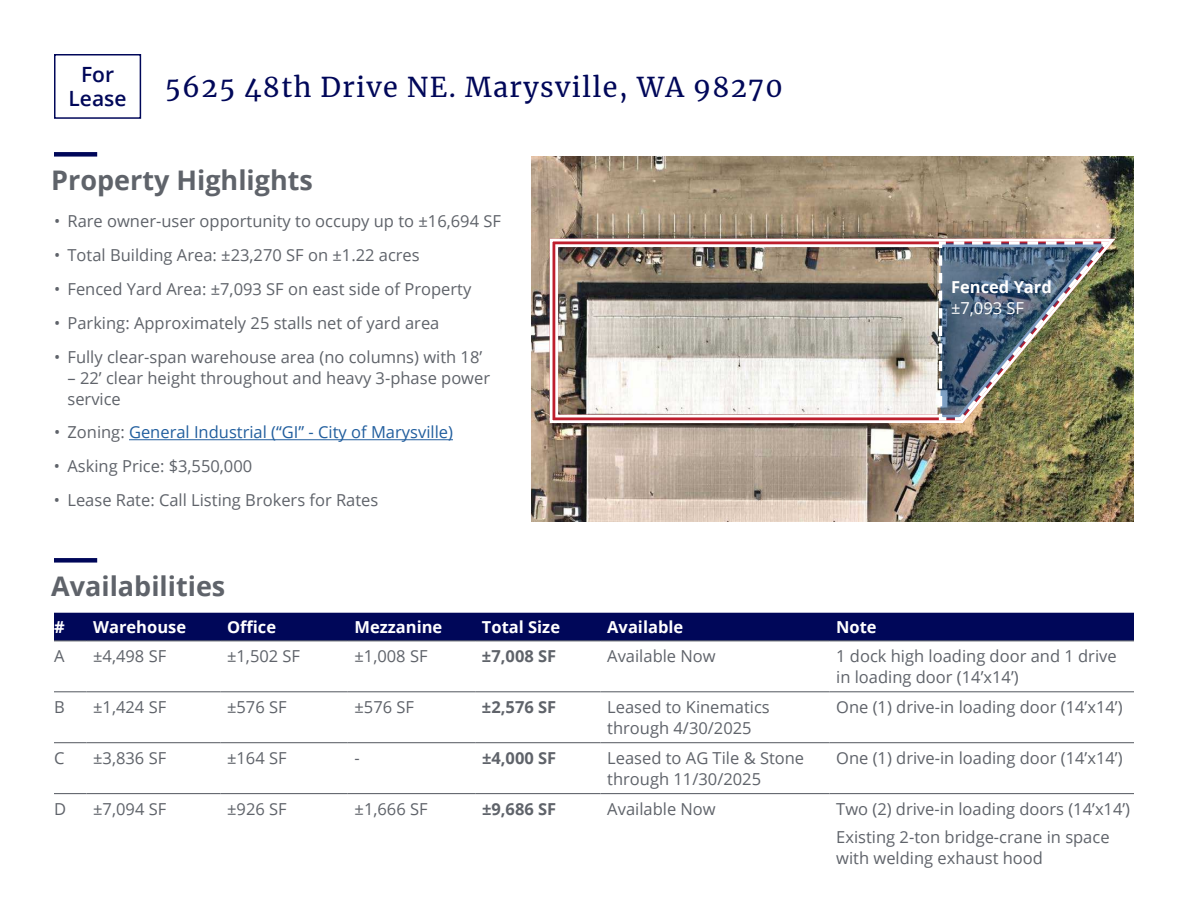
<style>
.page{position:relative;width:1188px;height:918px;background:#fff}
.page>*{position:absolute;margin:0;border:0;box-sizing:border-box;transform-origin:0 0}
.t1{font:27px "Merriweather";letter-spacing:.05em;color:#000759}
.t2{font:700 27px "Open Sans";color:#5f636a}
.t3{font:600 21px/24px "Open Sans";color:#000759;text-align:center}
.t4{font:16.5px/21px "Open Sans";color:#5f636a}
.t5{font:700 16.5px "Open Sans";color:#fff}
.t6{font:16.5px "Open Sans";color:#215e9e}
.t7{font:700 16.5px "Open Sans";color:#5f636a}
.t8{font:16.5px "Open Sans";color:#fff}
.s1{color:#5f636a}
</style>
<div class="page">
<div style="left:54px;top:54px;width:87px;height:65px;border:2px solid #000759"></div>
<hr style="left:129px;top:439px;width:324px;height:1px;background:#215e9e">
<div style="left:54px;top:152px;width:43px;height:5px;background:#000759"></div>
<img style="left:531px;top:157px;width:603px;height:365px">
<div style="left:54px;top:558px;width:43px;height:5px;background:#000759"></div>
<div style="left:54px;top:613px;width:1080px;height:27px;background:#000759"></div>
<hr style="left:54px;top:640px;width:32px;height:1px;background:#5f636a">
<hr style="left:86px;top:640px;width:134px;height:1px;background:#5f636a">
<hr style="left:220px;top:640px;width:128px;height:1px;background:#5f636a">
<hr style="left:348px;top:640px;width:127px;height:1px;background:#5f636a">
<hr style="left:475px;top:640px;width:125px;height:1px;background:#5f636a">
<hr style="left:600px;top:640px;width:229px;height:1px;background:#5f636a">
<hr style="left:829px;top:640px;width:305px;height:1px;background:#5f636a">
<hr style="left:54px;top:691px;width:32px;height:1px;background:#5f636a">
<hr style="left:86px;top:691px;width:134px;height:1px;background:#5f636a">
<hr style="left:220px;top:691px;width:128px;height:1px;background:#5f636a">
<hr style="left:348px;top:691px;width:127px;height:1px;background:#5f636a">
<hr style="left:475px;top:691px;width:125px;height:1px;background:#5f636a">
<hr style="left:600px;top:691px;width:229px;height:1px;background:#5f636a">
<hr style="left:829px;top:691px;width:305px;height:1px;background:#5f636a">
<hr style="left:54px;top:742px;width:32px;height:1px;background:#5f636a">
<hr style="left:86px;top:742px;width:134px;height:1px;background:#5f636a">
<hr style="left:220px;top:742px;width:128px;height:1px;background:#5f636a">
<hr style="left:348px;top:742px;width:127px;height:1px;background:#5f636a">
<hr style="left:475px;top:742px;width:125px;height:1px;background:#5f636a">
<hr style="left:600px;top:742px;width:229px;height:1px;background:#5f636a">
<hr style="left:829px;top:742px;width:305px;height:1px;background:#5f636a">
<hr style="left:54px;top:793px;width:32px;height:1px;background:#5f636a">
<hr style="left:86px;top:793px;width:134px;height:1px;background:#5f636a">
<hr style="left:220px;top:793px;width:128px;height:1px;background:#5f636a">
<hr style="left:348px;top:793px;width:127px;height:1px;background:#5f636a">
<hr style="left:475px;top:793px;width:125px;height:1px;background:#5f636a">
<hr style="left:600px;top:793px;width:229px;height:1px;background:#5f636a">
<hr style="left:829px;top:793px;width:305px;height:1px;background:#5f636a">
<img style="left:546px;top:234px;width:579px;height:193px">
<img style="left:548px;top:236px;width:571px;height:188px">
<svg style="left:554px;top:243px;width:383px;height:176px"></svg>
<img style="left:937px;top:240px;width:177px;height:182px">
<p class="t3" style="left:69px;top:62px;width:59px">For<br>Lease</p>
<h1 class="t1" style="left:165px;top:69px;width:619px">5625 48th Drive NE. Marysville, WA 98270</h1>
<h1 class="t2" style="left:51px;top:161px;width:263px">Property Highlights</h1>
<p class="t4" style="left:54px;top:210px;width:449px">• Rare owner-user opportunity to occupy up to ±16,694 SF</p>
<p class="t4" style="left:54px;top:244px;width:367px">• Total Building Area: ±23,270 SF on ±1.22 acres</p>
<p class="t4" style="left:54px;top:278px;width:419px">• Fenced Yard Area: ±7,093 SF on east side of Property</p>
<p class="t4" style="left:54px;top:312px;width:387px">• Parking: Approximately 25 stalls net of yard area</p>
<p class="t4" style="left:54px;top:346px;width:430px">• Fully clear-span warehouse area (no columns) with 18’</p>
<p class="t4" style="left:67px;top:367px;width:424px">– 22’ clear height throughout and heavy 3-phase power service</p>
<p class="t6" style="left:54px;top:421px;width:401px"><span class="s1">• Zoning:</span> General Industrial (“GI” - City of Marysville)</p>
<p class="t4" style="left:54px;top:456px;width:200px">• Asking Price: $3,550,000</p>
<p class="t4" style="left:54px;top:490px;width:326px">• Lease Rate: Call Listing Brokers for Rates</p>
<p class="t5" style="left:951px;top:276px;width:102px">Fenced Yard</p>
<p class="t8" style="left:951px;top:297px;width:75px">±7,093 SF</p>
<h1 class="t2" style="left:51px;top:567px;width:176px">Availabilities</h1>
<p class="t5" style="left:54px;top:615px;width:12px">#</p>
<p class="t5" style="left:93px;top:615px;width:95px">Warehouse</p>
<p class="t5" style="left:227px;top:615px;width:51px">Office</p>
<p class="t5" style="left:355px;top:615px;width:89px">Mezzanine</p>
<p class="t5" style="left:482px;top:615px;width:80px">Total Size</p>
<p class="t5" style="left:607px;top:615px;width:77px">Available</p>
<p class="t5" style="left:836px;top:615px;width:42px">Note</p>
<p class="t4" style="left:54px;top:645px;width:12px">A</p>
<p class="t4" style="left:93px;top:645px;width:75px">±4,498 SF</p>
<p class="t4" style="left:227px;top:645px;width:75px">±1,502 SF</p>
<p class="t4" style="left:355px;top:645px;width:75px">±1,008 SF</p>
<p class="t7" style="left:482px;top:645px;width:76px">±7,008 SF</p>
<p class="t4" style="left:607px;top:645px;width:110px">Available Now</p>
<p class="t4" style="left:836px;top:645px;width:282px">1 dock high loading door and 1 drive in loading door (14’x14’)</p>
<p class="t4" style="left:54px;top:696px;width:12px">B</p>
<p class="t4" style="left:93px;top:696px;width:75px">±1,424 SF</p>
<p class="t4" style="left:227px;top:696px;width:61px">±576 SF</p>
<p class="t4" style="left:355px;top:696px;width:61px">±576 SF</p>
<p class="t7" style="left:482px;top:695px;width:76px">±2,576 SF</p>
<p class="t4" style="left:607px;top:696px;width:164px">Leased to Kinematics through 4/30/2025</p>
<p class="t4" style="left:836px;top:696px;width:288px">One (1) drive-in loading door (14’x14’)</p>
<p class="t4" style="left:54px;top:747px;width:12px">C</p>
<p class="t4" style="left:93px;top:747px;width:75px">±3,836 SF</p>
<p class="t4" style="left:227px;top:747px;width:61px">±164 SF</p>
<p class="t4" style="left:355px;top:747px;width:7px">-</p>
<p class="t7" style="left:482px;top:746px;width:76px">±4,000 SF</p>
<p class="t4" style="left:607px;top:747px;width:198px">Leased to AG Tile &amp; Stone through 11/30/2025</p>
<p class="t4" style="left:836px;top:747px;width:288px">One (1) drive-in loading door (14’x14’)</p>
<p class="t4" style="left:54px;top:798px;width:14px">D</p>
<p class="t4" style="left:93px;top:798px;width:75px">±7,094 SF</p>
<p class="t4" style="left:227px;top:798px;width:61px">±926 SF</p>
<p class="t4" style="left:355px;top:798px;width:75px">±1,666 SF</p>
<p class="t7" style="left:482px;top:797px;width:76px">±9,686 SF</p>
<p class="t4" style="left:607px;top:798px;width:110px">Available Now</p>
<p class="t4" style="left:836px;top:795px;width:295px;line-height:27.8px">Two (2) drive-in loading doors (14’x14’)<br>Existing 2-ton bridge-crane in space</p>
<p class="t4" style="left:836px;top:847px;width:208px">with welding exhaust hood</p>
</div>
